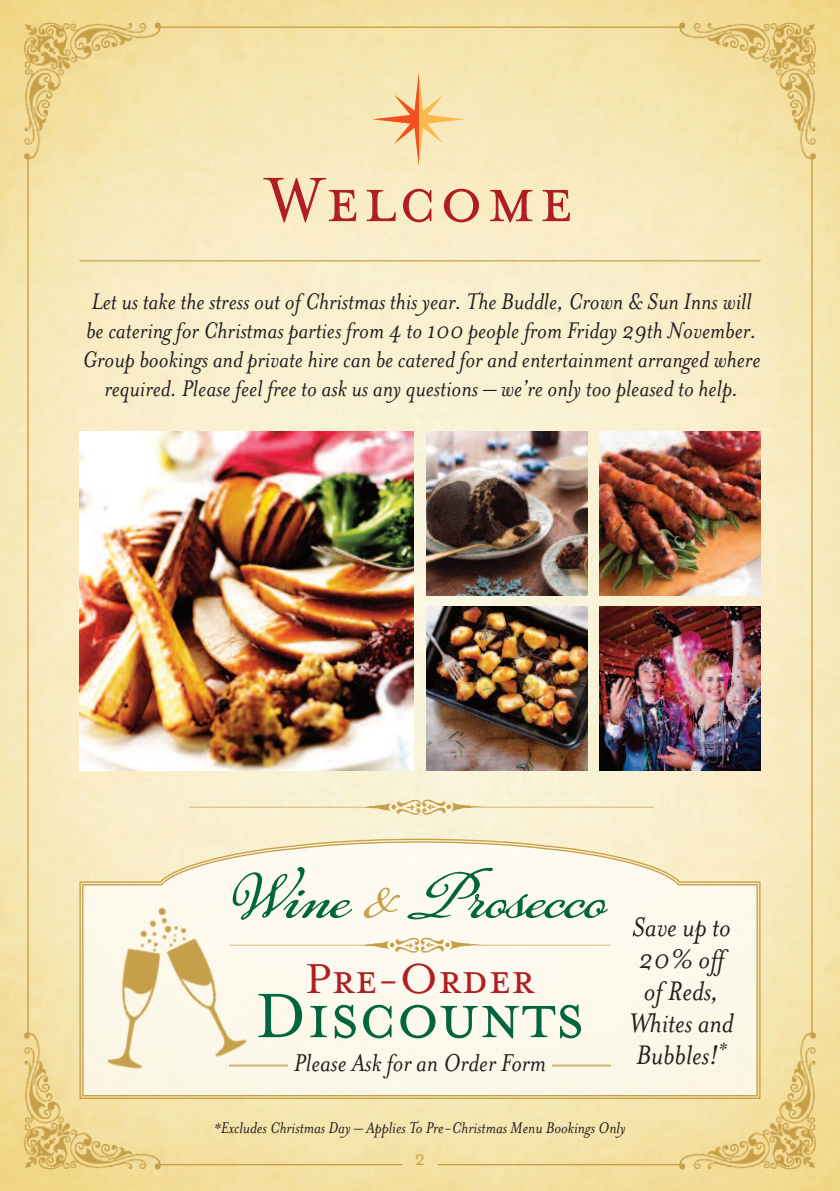
<style>
.page{position:relative;width:840px;height:1191px;background:#fff}
.page>*{position:absolute;margin:0;border:0;box-sizing:border-box;transform-origin:0 0}
.t1{font:72px "Mrs Eaves Small Caps";color:#01653e}
.t2{font:72px "Mrs Eaves Small Caps";letter-spacing:.05em;color:#af1e22}
.t3{font:68px "Daisy Lau";color:#01653e}
.t4{font:48px "Mrs Eaves Small Caps";color:#af1e22}
.t5{font:italic 30.8px/32px "Mrs Eaves";color:#231f20;text-align:center}
.t6{font:italic 28px "Mrs Eaves";color:#231f20}
.t7{font:italic 26px/29px "Mrs Eaves";color:#231f20;text-align:center}
.t8{font:24px "Mrs Eaves Small Caps";color:#c7a04a}
.t9{font:italic 17.8px "Mrs Eaves";color:#231f20}
.s1{color:#c7a04a}
.s2{font-size:16px}
</style>
<div class="page">
<img style="left:0;top:0;width:839px;height:1191px">
<hr style="left:79px;top:260px;width:681px;height:1px;background:#c7a04a">
<img style="left:189px;top:796px;width:464px;height:21px">
<svg style="left:418px;top:73px;width:47px;height:93px;background:#f7dfa7"></svg>
<svg style="left:372px;top:73px;width:46px;height:93px;background:#f6d5a5"></svg>
<img style="left:23px;top:23px;width:138px;height:138px">
<img style="left:23px;top:1031px;width:138px;height:138px">
<hr style="left:27px;top:156px;width:2px;height:879px;background:#c7a04a">
<img style="left:678px;top:1031px;width:138px;height:138px">
<img style="left:678px;top:23px;width:138px;height:138px">
<hr style="left:810px;top:157px;width:2px;height:878px;background:#c7a04a">
<hr style="left:156px;top:1164px;width:246px;height:1px;background:#c7a04a">
<hr style="left:156px;top:26px;width:527px;height:2px;background:#c7a04a">
<hr style="left:437px;top:1164px;width:246px;height:1px;background:#c7a04a">
<img style="left:79px;top:432px;width:334px;height:338px">
<img style="left:426px;top:432px;width:161px;height:163px">
<img style="left:599px;top:432px;width:161px;height:163px">
<img style="left:426px;top:606px;width:161px;height:164px">
<img style="left:599px;top:606px;width:161px;height:164px">
<svg style="left:79px;top:838px;width:681px;height:261px;background:#e4cd92"></svg>
<svg style="left:81px;top:840px;width:677px;height:257px"></svg>
<img style="left:254px;top:934px;width:356px;height:21px">
<img style="left:99px;top:900px;width:155px;height:179px">
<img style="left:552px;top:1055px;width:58px;height:21px">
<img style="left:229px;top:1055px;width:58px;height:21px">
<h1 class="t2" style="left:266px;top:154px;width:308px">Welcome</h1>
<p class="t7" style="left:82px;top:286px;width:679px">Let us take the stress out of Christmas this year. The Buddle, Crown &amp; Sun Inns will be catering for Christmas parties from 4 to 100 people from Friday 29th November.<br>Group bookings and private hire can be cateredfor and entertainment arranged where required. Please feel free to ask us any questions – we’re only too pleased to help.</p>
<h2 class="t3" style="left:232px;top:855px;width:376px">Wine <span class="s1">&amp;</span> Prosecco</h2>
<h3 class="t4" style="left:305px;top:948px;width:230px">Pre-Order</h3>
<h1 class="t1" style="left:255px;top:970px;width:330px">Discounts</h1>
<p class="t6" style="left:294px;top:1044px;width:253px">Please Askfor an Order Form</p>
<p class="t5" style="left:629px;top:909px;width:106px">Save up to<br>20% off of Reds,<br>Whites and<br>Bubbles!<sup>*</sup></p>
<p class="t9" style="left:214px;top:1116px;width:413px"><span class="s2">*</span>Excludes Christmas Day – Applies To Pre-Christmas Menu Bookings Only</p>
<p class="t8" style="left:414px;top:1142px;width:13px">2</p>
</div>
